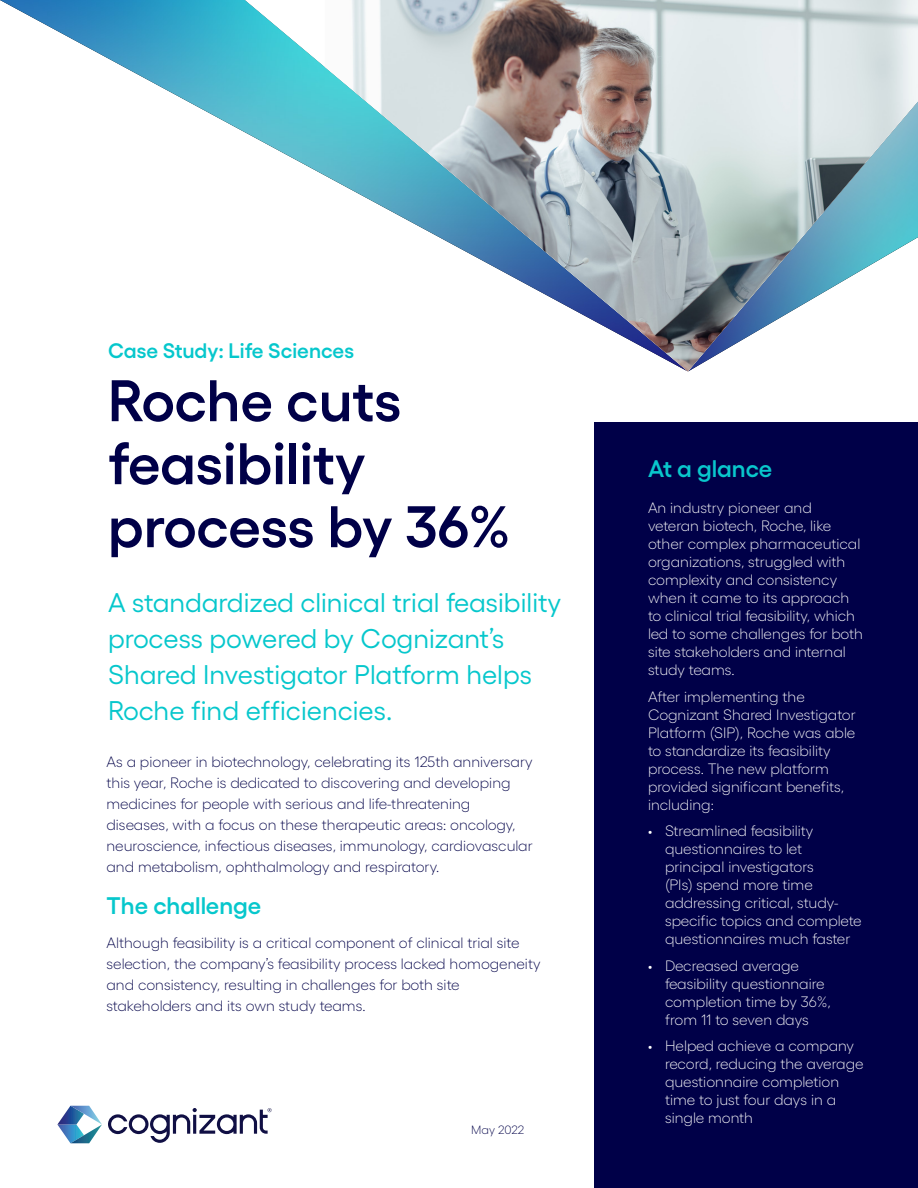
<style>
.page{position:relative;width:918px;height:1188px;background:#fff}
.page>*{position:absolute;margin:0;border:0;box-sizing:border-box;transform-origin:0 0}
.t1{font:600 58.5px/63px "Gellix";color:#000048}
.t2{font:27px "Gellix";color:#06c7cc}
.Sub_Header{font:600 24px "Gellix";color:#06c7cc}
.t3{font:600 24px "Gellix";letter-spacing:-.005em;color:#09c7cc}
.t4{font:600 21px "Gellix";color:#06c7cc}
.Body_White_Text{font:300 15px/18px "Gellix";color:#fff}
.Body_Text{font:300 15px/21px "Gellix";color:#000048}
.t5{font:300 12px "Gellix";color:#000048}
</style>
<div class="page">
<img style="left:0;top:0;width:245px;height:133px">
<div style="left:594px;top:423px;width:324px;height:765px;background:#000048"></div>
<svg style="left:108px;top:1108px;width:164px;height:35px"></svg>
<svg style="left:57px;top:1106px;width:45px;height:37px"></svg>
<svg style="left:245px;top:0;width:80px;height:176px"></svg>
<img style="left:325px;top:0;width:593px;height:372px">
<p class="t4" style="left:108px;top:334px;width:248px">Case Study: Life Sciences</p>
<p class="t1" style="left:108px;top:363px;width:295px">Roche cuts feasibility</p>
<p class="t1" style="left:108px;top:489px;width:404px">process by 36%</p>
<p class="t2" style="left:108px;top:582px;width:455px">A standardized clinical trial feasibility</p>
<p class="t2" style="left:108px;top:618px;width:398px">process powered by Cognizant’s</p>
<p class="t2" style="left:108px;top:654px;width:426px">Shared Investigator Platform helps</p>
<p class="t2" style="left:108px;top:690px;width:286px">Roche find efficiencies.</p>
<p class="Body_Text" style="left:106px;top:750px;width:428px">As a pioneer in biotechnology, celebrating its 125th anniversary this year, Roche is dedicated to discovering and developing medicines for people with serious and life-threatening diseases, with a focus on these therapeutic areas: oncology, neuroscience, infectious diseases, immunology, cardiovascular and metabolism, ophthalmology and respiratory.</p>
<p class="Sub_Header" style="left:106px;top:887px;width:156px">The challenge</p>
<p class="Body_Text" style="left:106px;top:931px;width:436px">Although feasibility is a critical component of clinical trial site selection, the company’s feasibility process lacked homogeneity and consistency, resulting in challenges for both site stakeholders and its own study teams.</p>
<p class="t5" style="left:471px;top:1121px;width:55px">May 2022</p>
<p class="t3" style="left:648px;top:450px;width:126px">At a glance</p>
<p class="Body_White_Text" style="left:648px;top:497px;width:216px">An industry pioneer and veteran biotech, Roche, like other complex pharmaceutical organizations, struggled with complexity and consistency when it came to its approach to clinical trial feasibility, which led to some challenges for both site stakeholders and internal study teams.</p>
<p class="Body_White_Text" style="left:648px;top:686px;width:209px">After implementing the<br>Cognizant Shared Investigator<br>Platform (SIP), Roche was able to standardize its feasibility process. The new platform provided significant benefits, including:</p>
<p class="Body_White_Text" style="left:665px;top:820px;width:198px;text-indent:-17px">• Streamlined feasibility questionnaires to let principal investigators<br>(PIs) spend more time addressing critical, study&shy;specific topics and complete questionnaires much faster</p>
<p class="Body_White_Text" style="left:665px;top:955px;width:167px;text-indent:-17px">• Decreased average feasibility questionnaire completion time by 36%, from 11 to seven days</p>
<p class="Body_White_Text" style="left:665px;top:1035px;width:200px;text-indent:-17px">• Helped achieve a company record, reducing the average questionnaire completion time to just four days in a single month</p>
</div>
